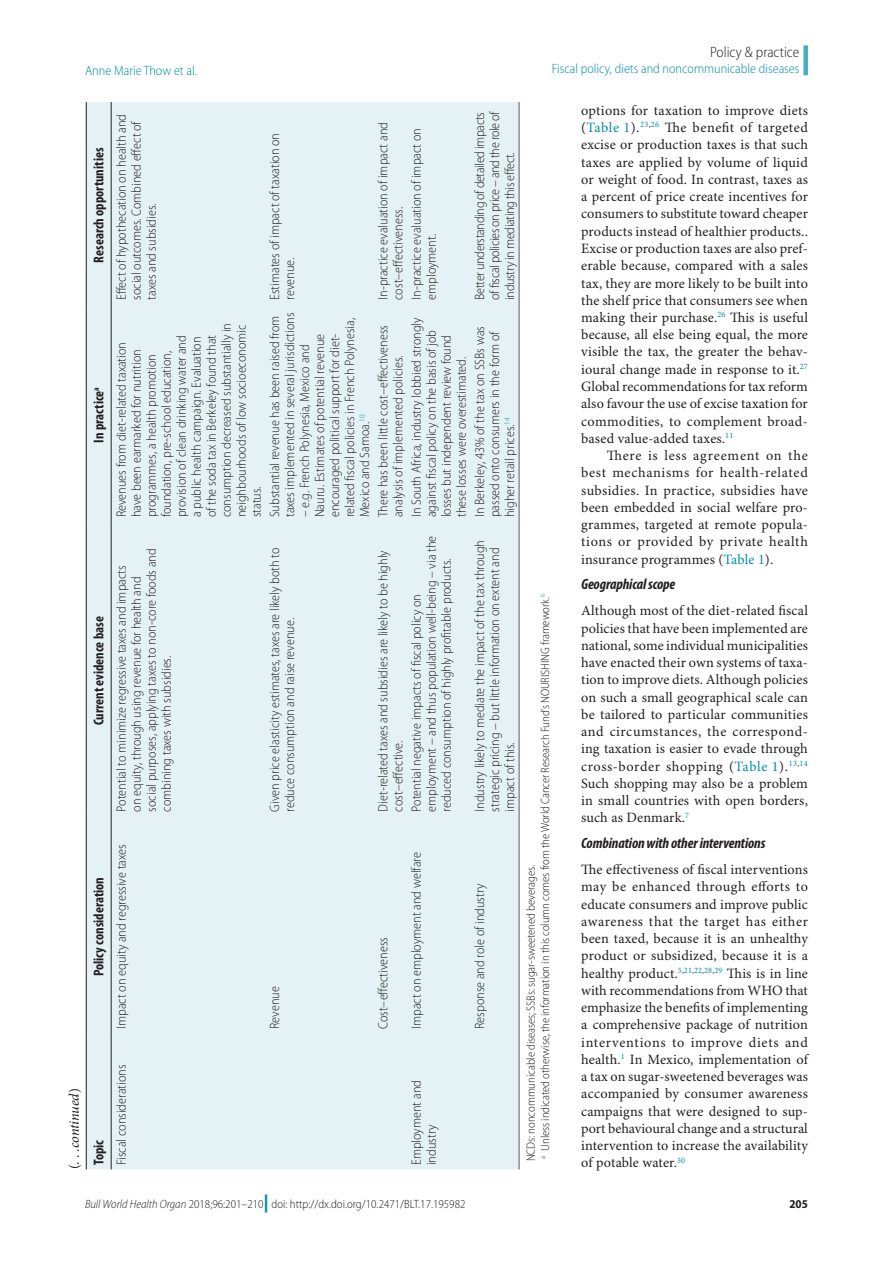
<style>
.page{position:relative;width:893px;height:1263px;background:#fff}
.page>*{position:absolute;margin:0;border:0;box-sizing:border-box;transform-origin:0 0}
.t1{font:italic 700 condensed 15px "Myriad Pro";letter-spacing:-.01em;color:#231f20}
.t2{font:300 semi-condensed 15px "Myriad Pro";color:#231f20}
.t3{font:14.25px/17.2px "Minion Pro";letter-spacing:.01em;color:#231f20;text-align:justify}
.t4{font:700 condensed 14.25px "Myriad Pro";color:#231f20}
.t5{font:italic 14.25px "Minion Pro";letter-spacing:-.01em;color:#231f20}
.t6{font:300 semi-condensed 13.5px/15px "Myriad Pro";color:#231f20}
.t7{font:300 semi-condensed 13.5px "Myriad Pro";color:#008da8}
.t8{font:300 semi-condensed 12px/14.2px "Myriad Pro";letter-spacing:-.01em;color:#231f20}
.t9{font:700 semi-condensed 12px "Myriad Pro";color:#231f20}
.t10{font:8.25px "Minion Pro";color:#008da8}
.s1{font-style:normal}
.s2{color:#008da8}
.s3{font-style:italic}
.s4{font-weight:900;font-stretch:normal;font-size:18px;color:#008da8}
</style>
<div class="page">
<div style="left:803px;top:45px;width:5px;height:30px;background:#46afc4"></div>
<hr style="left:519px;top:102px;width:1px;height:1067px;background:#231f20">
<div style="left:87px;top:102px;width:431px;height:1067px;background:#e5f2f5"></div>
<hr style="left:111px;top:1033px;width:1px;height:136px;background:#231f20">
<hr style="left:111px;top:816px;width:1px;height:217px;background:#231f20">
<hr style="left:111px;top:521px;width:1px;height:295px;background:#231f20">
<hr style="left:111px;top:304px;width:1px;height:217px;background:#231f20">
<hr style="left:111px;top:102px;width:1px;height:202px;background:#231f20">
<hr style="left:86px;top:1033px;width:1px;height:136px;background:#231f20">
<hr style="left:86px;top:816px;width:1px;height:217px;background:#231f20">
<hr style="left:86px;top:521px;width:1px;height:295px;background:#231f20">
<hr style="left:86px;top:304px;width:1px;height:217px;background:#231f20">
<hr style="left:86px;top:102px;width:1px;height:202px;background:#231f20">
<p class="t2" style="left:710px;top:44px;width:91px">Policy &amp; practice</p>
<p class="t7" style="left:85px;top:63px;width:113px">Anne Marie Thow et al.</p>
<p class="t7" style="left:552px;top:61px;width:249px">Fiscal policy, diets and noncommunicable diseases</p>
<p class="t5" style="left:66px;top:1169px;width:83px;rotate:-90deg"><span class="s1">(. . .</span>continued<span class="s1">)</span></p>
<p class="t4" style="left:91px;top:263px;width:117px;rotate:-90deg">Research opportunities</p>
<p class="t4" style="left:91px;top:443px;width:57px;rotate:-90deg">In practice<sup>a</sup></p>
<p class="t4" style="left:91px;top:725px;width:110px;rotate:-90deg">Current evidence base</p>
<p class="t4" style="left:91px;top:976px;width:101px;rotate:-90deg">Policy consideration</p>
<p class="t4" style="left:91px;top:1165px;width:27px;rotate:-90deg">Topic</p>
<p class="t6" style="left:114px;top:300px;width:187px;rotate:-90deg">Effect of hypothecation on health and social outcomes. Combined effect of taxes and subsidies.</p>
<p class="t6" style="left:114px;top:517px;width:196px;rotate:-90deg">Revenues from diet-related taxation have been earmarked for nutrition programmes, a health promotion foundation, pre-school education, provision of clean drinking water and<br>a public health campaign. Evaluation of the soda tax in Berkeley found that consumption decreased substantially in neighbourhoods of low socioeconomic status.</p>
<p class="t6" style="left:267px;top:300px;width:168px;rotate:-90deg">Estimates of impact of taxation on revenue.</p>
<p class="t6" style="left:267px;top:517px;width:206px;rotate:-90deg">Substantial revenue has been raised from taxes implemented in several jurisdictions</p>
<p class="t6" style="left:297px;top:517px;width:201px;rotate:-90deg">– e.g. French Polynesia, Mexico and Nauru. Estimates of potential revenue encouraged political support for diet&shy;related fiscal policies in French Polynesia, Mexico and Samoa.<sup>10</sup></p>
<p class="t6" style="left:114px;top:811px;width:265px;rotate:-90deg">Potential to minimize regressive taxes and impacts<br>on equity, through using revenue for health and social purposes, applying taxes to non-core foods and combining taxes with subsidies.</p>
<p class="t6" style="left:267px;top:811px;width:266px;rotate:-90deg">Given price elasticity estimates, taxes are likely both to reduce consumption and raise revenue.</p>
<p class="t6" style="left:376px;top:300px;width:179px;rotate:-90deg">In-practice evaluation of impact and cost–effectiveness.</p>
<p class="t6" style="left:409px;top:300px;width:173px;rotate:-90deg">In-practice evaluation of impact on employment.</p>
<p class="t6" style="left:409px;top:517px;width:201px;rotate:-90deg">In South Africa, industry lobbied strongly against fiscal policy on the basis of job losses but independent review found these losses were overestimated.</p>
<p class="t6" style="left:376px;top:517px;width:194px;rotate:-90deg">There has been little cost–effectiveness analysis of implemented policies.</p>
<p class="t6" style="left:376px;top:811px;width:263px;rotate:-90deg">Diet-related taxes and subsidies are likely to be highly cost–effective.</p>
<p class="t6" style="left:409px;top:811px;width:277px;rotate:-90deg">Potential negative impacts of fiscal policy on employment – and thus population well-being – via the reduced consumption of highly profitable products.</p>
<p class="t6" style="left:473px;top:300px;width:191px;text-align:justify;rotate:-90deg">Better understanding of detailed impacts of fiscal policies on price – and the role of industry in mediating this effect.</p>
<p class="t6" style="left:473px;top:517px;width:193px;rotate:-90deg">In Berkeley, 43% of the tax on SSBs was passed onto consumers in the form of higher retail prices.<sup>14</sup></p>
<p class="t6" style="left:473px;top:811px;width:273px;rotate:-90deg">Industry likely to mediate the impact of the tax through strategic pricing – but little information on extent and impact of this.</p>
<p class="t6" style="left:114px;top:1029px;width:186px;rotate:-90deg">Impact on equity and regressive taxes</p>
<p class="t6" style="left:267px;top:1029px;width:44px;rotate:-90deg">Revenue</p>
<p class="t6" style="left:376px;top:1029px;width:93px;rotate:-90deg">Cost–effectiveness</p>
<p class="t6" style="left:409px;top:1029px;width:178px;rotate:-90deg">Impact on employment and welfare</p>
<p class="t6" style="left:473px;top:1029px;width:147px;rotate:-90deg">Response and role of industry</p>
<p class="t6" style="left:114px;top:1165px;width:102px;rotate:-90deg">Fiscal considerations</p>
<p class="t6" style="left:409px;top:1165px;width:86px;rotate:-90deg">Employment and industry</p>
<p class="t8" style="left:524px;top:1161px;width:569px;rotate:-90deg">NCDs: noncommunicable diseases; SSBs: sugar-sweetened beverages.<br><sup>a</sup> Unless indicated otherwise, the information in this column comes from the World Cancer Research Fund’s NOURISHING framework.<sup>6</sup></p>
<p class="t3" style="left:581px;top:102px;width:228px">options for taxation to improve diets (<span class="s2">Table 1</span>).<sup>23</sup><sup>,</sup><sup>26</sup> The benefit of targeted excise or production taxes is that such taxes are applied by volume of liquid or weight of food. In contrast, taxes as a percent of price create incentives for consumers to substitute toward cheaper products instead of healthier products..<br>Excise or production taxes are also pref&shy;erable because, compared with a sales tax, they are more likely to be built into the shelf price that consumers see when making their purchase.<sup>26</sup> This is useful because, all else being equal, the more visible the tax, the greater the behav&shy;ioural change made in response to it.<sup>27<br></sup>Global recommendations for tax reform also favour the use of excise taxation for commodities, to complement broad&shy;based value-added taxes.<sup>11</sup></p>
<p class="t3" style="left:581px;top:447px;width:228px;text-indent:26px">There is less agreement on the best mechanisms for health-related subsidies. In practice, subsidies have been embedded in social welfare pro&shy;grammes, targeted at remote popula&shy;tions or provided by private health insurance programmes (<span class="s2">Table 1</span>).</p>
<p class="t1" style="left:581px;top:576px;width:96px">Geographical scope</p>
<p class="t3" style="left:581px;top:603px;width:228px">Although most of the diet-related fiscal policies that have been implemented are national, some individual municipalities have enacted their own systems of taxa&shy;tion to improve diets. Although policies on such a small geographical scale can be tailored to particular communities and circumstances, the correspond&shy;ing taxation is easier to evade through cross-border shopping (<span class="s2">Table 1</span>).<sup>13</sup><sup>,</sup><sup>14<br></sup>Such shopping may also be a problem in small countries with open borders, such as Denmark.<sup>7</sup></p>
<p class="t1" style="left:581px;top:835px;width:186px">Combination with other interventions</p>
<p class="t3" style="left:581px;top:861px;width:228px">The effectiveness of fiscal interventions may be enhanced through efforts to educate consumers and improve public awareness that the target has either been taxed, because it is an unhealthy product or subsidized, because it is a healthy product.<sup>5</sup><sup>,</sup><sup>21</sup><sup>,</sup><sup>22</sup><sup>,</sup><sup>28</sup><sup>,</sup><sup>29</sup> This is in line with recommendations from WHO that emphasize the benefits of implementing a comprehensive package of nutrition interventions to improve diets and health.<sup>1</sup> In Mexico, implementation of a tax on sugar-sweetened beverages was accompanied by consumer awareness campaigns that were designed to sup&shy;port behavioural change and a structural intervention to increase the availability of potable water.</p>
<p class="t10" style="left:677px;top:1155px;width:10px">30</p>
<p class="t8" style="left:85px;top:1197px;width:382px"><span class="s3">Bull World Health Organ</span> 2018;96:201–210<span class="s4">|</span> doi: http://dx.doi.org/10.2471/BLT.17.195982</p>
<p class="t9" style="left:789px;top:1197px;width:20px">205</p>
</div>
